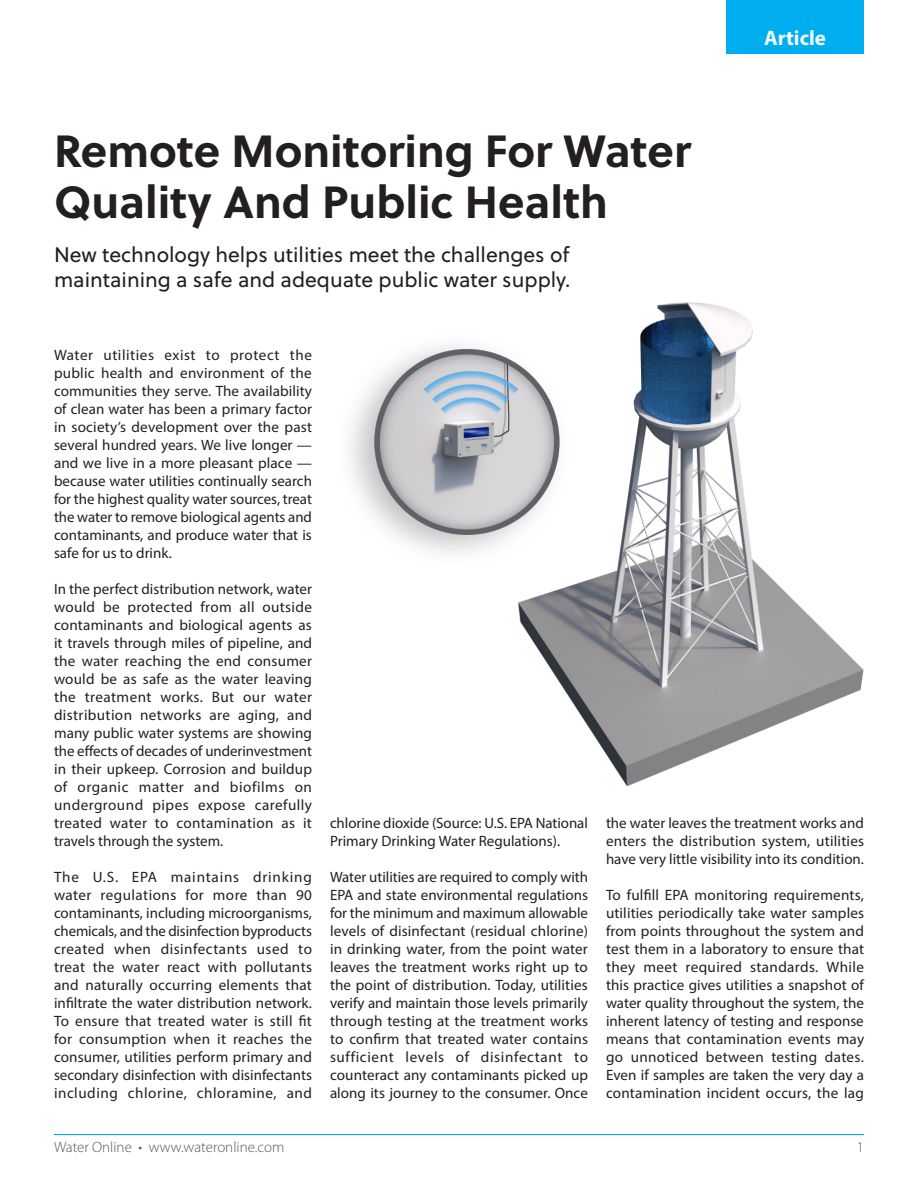
<style>
.page{position:relative;width:918px;height:1188px;background:#fff}
.page>*{position:absolute;margin:0;border:0;box-sizing:border-box;transform-origin:0 0}
.t1{font:700 45px/51px "Soleil";color:#231f20}
.t2{font:21px/25.2px "Soleil";color:#231f20}
.t3{font:700 21px "Myriad Pro";color:#f0f9fd}
.body_text{font:15px/18px "Myriad Pro";color:#231f20;text-align:justify}
.t4{font:300 15px "Myriad Pro";color:#57585a}
</style>
<div class="page">
<hr style="left:54px;top:1134px;width:810px;height:1px;background:#00aeef">
<div style="left:726px;top:0;width:138px;height:54px;background:#00aeef"></div>
<img style="left:350px;top:303px;width:514px;height:483px">
<h1 class="t1" style="left:54px;top:124px;width:638px">Remote Monitoring For Water<br>Quality And Public Health</h1>
<h2 class="t2" style="left:54px;top:242px;width:518px">New technology helps utilities meet the challenges of maintaining a safe and adequate public water supply.</h2>
<h2 class="t3" style="left:764px;top:24px;width:63px">Article</h2>
<p class="body_text" style="left:54px;top:346px;width:260px">Water utilities exist to protect the public health and environment of the communities they serve. The availability of clean water has been a primary factor in society’s development over the past several hundred years. We live longer — and we live in a more pleasant place — because water utilities continually search for the highest quality water sources, treat the water to remove biological agents and contaminants, and produce water that is safe for us to drink.</p>
<p class="body_text" style="left:54px;top:580px;width:260px">In the perfect distribution network, water would be protected from all outside contaminants and biological agents as it travels through miles of pipeline, and the water reaching the end consumer would be as safe as the water leaving the treatment works. But our water distribution networks are aging, and many public water systems are showing the effects of decades of underinvestment in their upkeep. Corrosion and buildup of organic matter and biofilms on underground pipes expose carefully treated water to contamination as it travels through the system.</p>
<p class="body_text" style="left:54px;top:868px;width:260px">The U.S. EPA maintains drinking water regulations for more than 90 contaminants, including microorganisms, chemicals, and the disinfection byproducts created when disinfectants used to treat the water react with pollutants and naturally occurring elements that infiltrate the water distribution network.<br>To ensure that treated water is still fit for consumption when it reaches the consumer, utilities perform primary and secondary disinfection with disinfectants including chlorine, chloramine, and</p>
<p class="body_text" style="left:330px;top:814px;width:259px">chlorine dioxide (Source: U.S. EPA National<br>Primary Drinking Water Regulations).</p>
<p class="body_text" style="left:330px;top:868px;width:260px">Water utilities are required to comply with EPA and state environmental regulations for the minimum and maximum allowable levels of disinfectant (residual chlorine) in drinking water, from the point water leaves the treatment works right up to the point of distribution. Today, utilities verify and maintain those levels primarily through testing at the treatment works to confirm that treated water contains sufficient levels of disinfectant to counteract any contaminants picked up along its journey to the consumer. Once</p>
<p class="body_text" style="left:606px;top:814px;width:260px">the water leaves the treatment works and enters the distribution system, utilities have very little visibility into its condition.</p>
<p class="body_text" style="left:606px;top:886px;width:260px">To fulfill EPA monitoring requirements, utilities periodically take water samples from points throughout the system and test them in a laboratory to ensure that they meet required standards. While this practice gives utilities a snapshot of water quality throughout the system, the inherent latency of testing and response means that contamination events may go unnoticed between testing dates.<br>Even if samples are taken the very day a contamination incident occurs, the lag</p>
<p class="t4" style="left:54px;top:1138px;width:232px">Water Online • www.wateronline.com</p>
<p class="t4" style="left:857px;top:1138px;width:9px">1</p>
</div>
